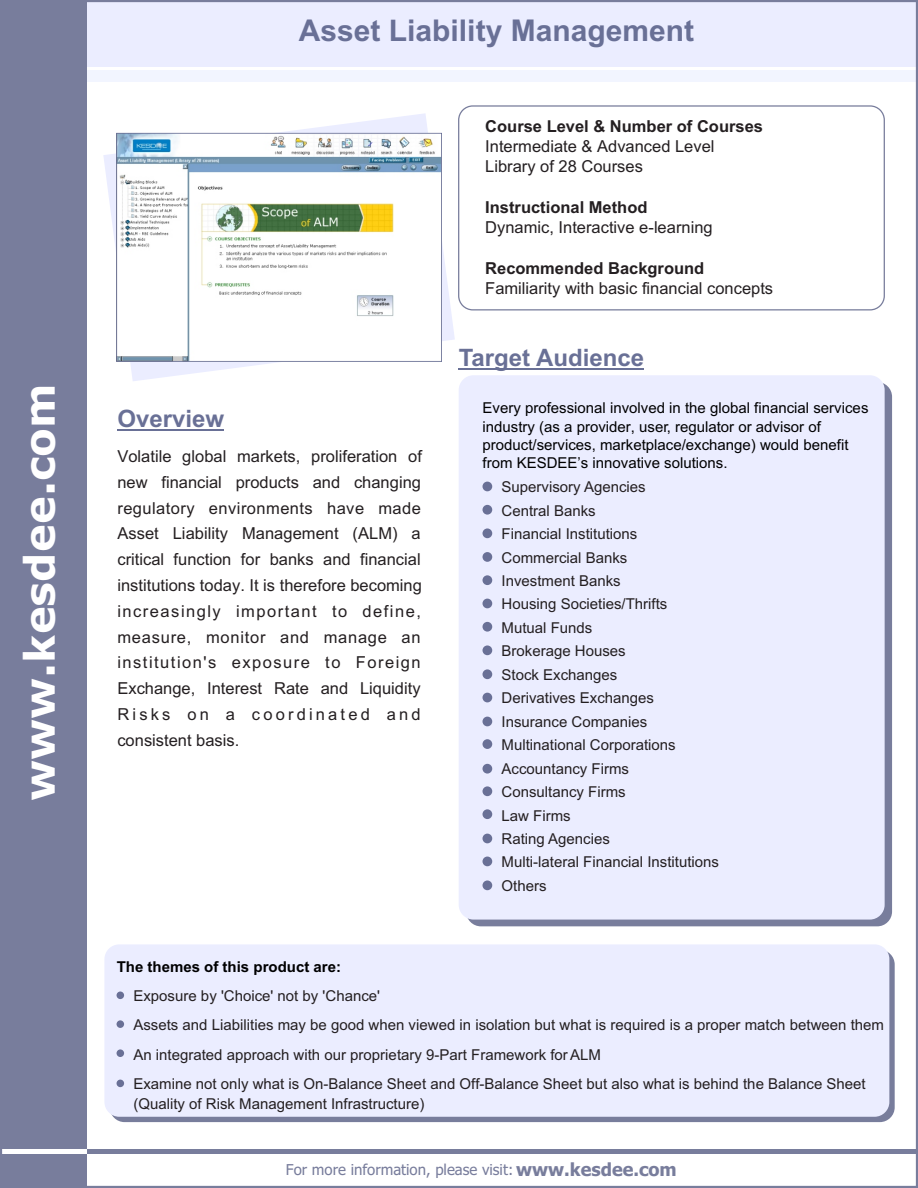
<style>
.page{position:relative;width:918px;height:1188px;background:#fff}
.page>*{position:absolute;margin:0;border:0;box-sizing:border-box;transform-origin:0 0}
.t1{font:700 42px "Verdana";color:#fff}
.t2{font:700 30px "Arial";color:#697096}
.t3{font:700 24px "Arial";color:#697096}
.t4{font:16.5px/25.8px "Arial";color:#241f21;text-align:justify}
.t5{font:700 16.5px "Arial";color:#241f21}
.t6{font:15px/23.4px "Arial";color:#241f21}
.t7{font:15px/18.5px "Arial";color:#000}
.t8{font:15px "Tahoma";color:#787d9c}
.t9{font:700 15px "Arial";color:#000}
.s1{font-weight:700;font-size:18px}
</style>
<div class="page">
<div style="left:0;top:0;width:918px;height:67px;background:#ebedff"></div>
<div style="left:0;top:70px;width:918px;height:11px;background:#f2f5ff"></div>
<div style="left:0;top:0;width:86px;height:1188px;background:#787d9c"></div>
<div style="left:0;top:1149px;width:918px;height:5px;background:#787d9c"></div>
<div style="left:0;top:1149px;width:86px;height:5px;background:#fff"></div>
<div style="left:110px;top:950px;width:785px;height:172px;background:#787d9c;border-radius:15px"></div>
<div style="left:104px;top:944px;width:785px;height:173px;background:#ebedff;border-radius:15px"></div>
<div style="left:117px;top:992px;width:7px;height:7px;background:#697096;border-radius:50%"></div>
<div style="left:117px;top:1020px;width:7px;height:8px;background:#697096;border-radius:50%"></div>
<div style="left:117px;top:1049px;width:7px;height:8px;background:#697096;border-radius:50%"></div>
<div style="left:117px;top:1080px;width:7px;height:7px;background:#697096;border-radius:50%"></div>
<hr style="left:117px;top:430px;width:107px;height:1px;background:#697096">
<svg style="left:458px;top:105px;width:427px;height:205px"></svg>
<svg style="left:103px;top:113px;width:352px;height:268px"></svg>
<img style="left:117px;top:134px;width:324px;height:227px">
<hr style="left:117px;top:133px;width:325px;height:1px;background:#697096">
<hr style="left:441px;top:133px;width:1px;height:228px;background:#697096">
<hr style="left:117px;top:361px;width:325px;height:1px;background:#697096">
<hr style="left:116px;top:133px;width:1px;height:228px;background:#697096">
<hr style="left:459px;top:368px;width:185px;height:1px;background:#697096">
<div style="left:466px;top:382px;width:426px;height:544px;background:#787d9c;border-radius:15px"></div>
<div style="left:459px;top:375px;width:426px;height:545px;background:#ebedff;border-radius:15px"></div>
<div style="left:483px;top:482px;width:9px;height:9px;background:#697096;border-radius:50%"></div>
<div style="left:483px;top:505px;width:9px;height:10px;background:#697096;border-radius:50%"></div>
<div style="left:483px;top:528px;width:9px;height:10px;background:#697096;border-radius:50%"></div>
<div style="left:483px;top:552px;width:9px;height:10px;background:#697096;border-radius:50%"></div>
<div style="left:483px;top:575px;width:9px;height:10px;background:#697096;border-radius:50%"></div>
<div style="left:483px;top:599px;width:9px;height:9px;background:#697096;border-radius:50%"></div>
<div style="left:483px;top:622px;width:9px;height:10px;background:#697096;border-radius:50%"></div>
<div style="left:483px;top:645px;width:9px;height:10px;background:#697096;border-radius:50%"></div>
<div style="left:483px;top:669px;width:9px;height:10px;background:#697096;border-radius:50%"></div>
<div style="left:483px;top:693px;width:9px;height:9px;background:#697096;border-radius:50%"></div>
<div style="left:483px;top:717px;width:9px;height:9px;background:#697096;border-radius:50%"></div>
<div style="left:483px;top:739px;width:9px;height:10px;background:#697096;border-radius:50%"></div>
<div style="left:483px;top:764px;width:9px;height:10px;background:#697096;border-radius:50%"></div>
<div style="left:483px;top:786px;width:9px;height:10px;background:#697096;border-radius:50%"></div>
<div style="left:483px;top:809px;width:9px;height:10px;background:#697096;border-radius:50%"></div>
<div style="left:483px;top:834px;width:9px;height:9px;background:#697096;border-radius:50%"></div>
<div style="left:483px;top:857px;width:9px;height:9px;background:#697096;border-radius:50%"></div>
<div style="left:483px;top:880px;width:9px;height:10px;background:#697096;border-radius:50%"></div>
<hr style="left:0;top:0;width:918px;height:2px;background:#787d9c">
<hr style="left:916px;top:0;width:2px;height:1188px;background:#787d9c">
<hr style="left:0;top:1186px;width:918px;height:2px;background:#787d9c">
<hr style="left:0;top:0;width:2px;height:1188px;background:#787d9c">
<h1 class="t1" style="left:23px;top:801px;width:419px;rotate:-90deg">www.kesdee.com</h1>
<h2 class="t2" style="left:299px;top:19px;width:397px">Asset Liability Management</h2>
<h3 class="t3" style="left:117px;top:410px;width:108px">Overview</h3>
<p class="t4" style="left:117px;top:445px;width:306px">Volatile global markets, proliferation of new financial products and changing regulatory environments have made Asset Liability Management (ALM) a critical function for banks and financial institutions today. It is therefore becoming increasingly important to define, measure, monitor and manage an institution's exposure to Foreign Exchange, Interest Rate and Liquidity Risks on a coordinated and consistent basis.</p>
<p class="t5" style="left:485px;top:120px;width:279px">Course Level &amp; Number of Courses</p>
<p class="t4" style="left:485px;top:137px;width:231px;line-height:20.2px">Intermediate &amp; Advanced Level<br>Library of 28 Courses</p>
<p class="t5" style="left:485px;top:201px;width:164px">Instructional Method</p>
<p class="t4" style="left:485px;top:216px;width:229px">Dynamic, Interactive e-learning</p>
<p class="t5" style="left:485px;top:262px;width:221px">Recommended Background</p>
<p class="t4" style="left:485px;top:277px;width:289px">Familiarity with basic financial concepts</p>
<h3 class="t3" style="left:459px;top:348px;width:187px">Target Audience</h3>
<p class="t7" style="left:483px;top:400px;width:387px">Every professional involved in the global financial services industry (as a provider, user, regulator or advisor of product/services, marketplace/exchange) would benefit from KESDEE’s innovative solutions.</p>
<p class="t6" style="left:502px;top:477px;width:219px">Supervisory Agencies<br>Central Banks<br>Financial Institutions<br>Commercial Banks<br>Investment Banks<br>Housing Societies/Thrifts<br>Mutual Funds<br>Brokerage Houses<br>Stock Exchanges<br>Derivatives Exchanges<br>Insurance Companies<br>Multinational Corporations<br>Accountancy Firms<br>Consultancy Firms<br>Law Firms<br>Rating Agencies<br>Multi-lateral Financial Institutions<br>Others</p>
<p class="t9" style="left:117px;top:961px;width:226px">The themes of this product are:</p>
<p class="t6" style="left:133px;top:983px;width:752px;line-height:29.2px">Exposure by 'Choice' not by 'Chance'<br>Assets and Liabilities may be good when viewed in isolation but what is required is a proper match between them An integrated approach with our proprietary 9-Part Framework for ALM<br>Examine not only what is On-Balance Sheet and Off-Balance Sheet but also what is behind the Balance Sheet</p>
<p class="t6" style="left:133px;top:1093px;width:293px">(Quality of Risk Management Infrastructure)</p>
<p class="t8" style="left:286px;top:1164px;width:392px">For more information, please visit: <span class="s1">www.kesdee.com</span></p>
</div>
